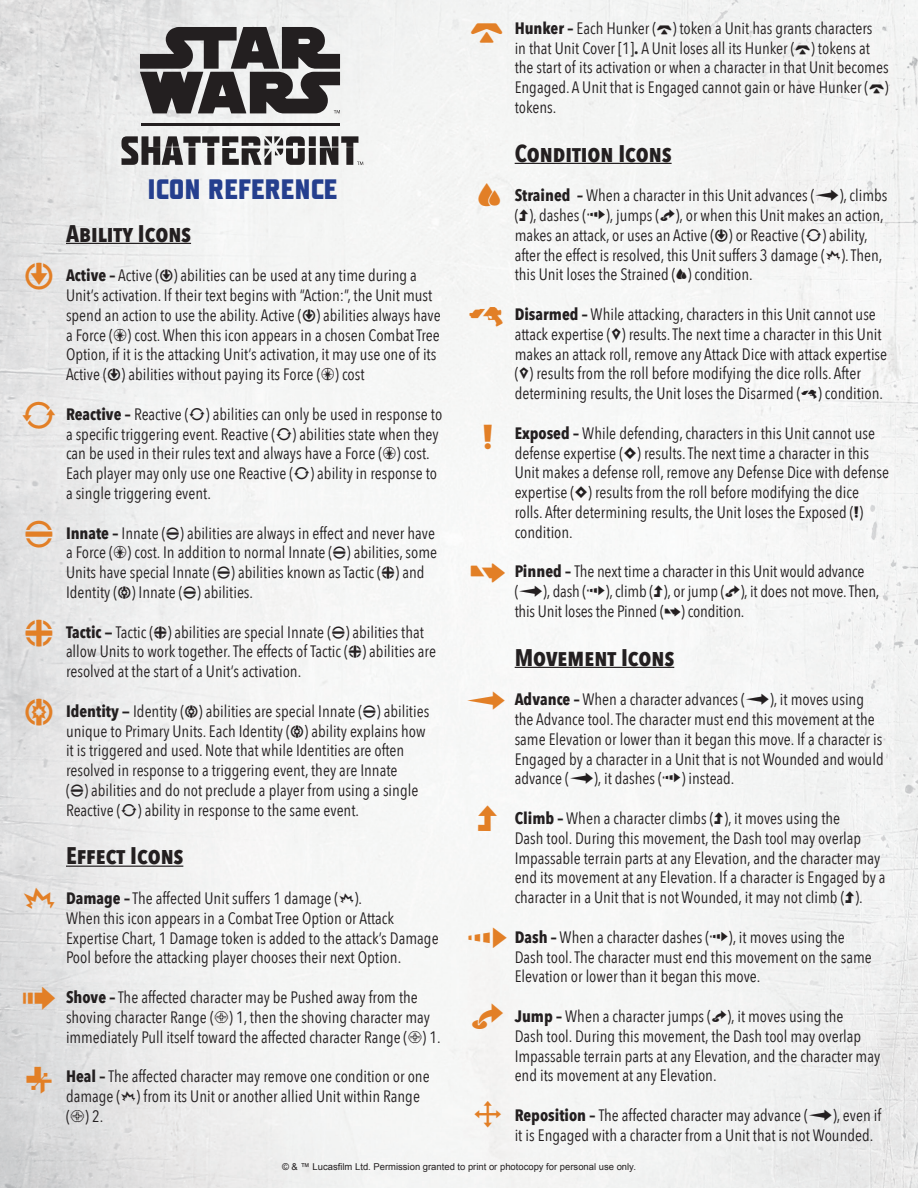
<style>
.page{position:relative;width:918px;height:1188px;background:#fff}
.page>*{position:absolute;margin:0;border:0;box-sizing:border-box;transform-origin:0 0}
.t1{font:36.15px "Shatterpoint Icons";color:#e27f26}
.Main_Header_TOC{font:700 28.05px "Teuton Fett";letter-spacing:.015em;color:#253f8e}
.t2{font:27px "Shatterpoint Icons";color:#e27f26}
.Body{font:700 24px "Avenir Next Condensed";color:#231f20}
.Body-2{font:16.5px/19.8px "Avenir Next Condensed";color:#231f20}
.Credits{font:9.45px "Arial";color:#231f20}
.s1{font-weight:700}
.s2{font-family:"Shatterpoint Icons"}
</style>
<div class="page">
<img style="left:0;top:0;width:918px;height:1188px">
<hr style="left:66px;top:243px;width:125px;height:1px;background:#231f20">
<hr style="left:66px;top:866px;width:117px;height:1px;background:#231f20">
<hr style="left:515px;top:163px;width:157px;height:1px;background:#231f20">
<hr style="left:515px;top:667px;width:159px;height:1px;background:#231f20">
<div style="left:309px;top:136px;width:7px;height:10px;background:#231f20"></div>
<div style="left:309px;top:148px;width:7px;height:17px;background:#231f20"></div>
<svg style="left:320px;top:136px;width:43px;height:29px"></svg>
<div style="left:346px;top:147px;width:7px;height:18px;background:#231f20"></div>
<svg style="left:122px;top:136px;width:183px;height:29px"></svg>
<hr style="left:141px;top:124px;width:198px;height:2px;background:#231f20">
<svg style="left:140px;top:27px;width:200px;height:86px;background:#646263"></svg>
<p class="t1" style="left:24px;top:254px;width:32px">J</p>
<p class="t1" style="left:21px;top:395px;width:38px">I</p>
<p class="t1" style="left:24px;top:513px;width:32px">L</p>
<p class="t1" style="left:24px;top:612px;width:32px">K</p>
<p class="t1" style="left:24px;top:691px;width:32px">M</p>
<p class="t1" style="left:22px;top:877px;width:36px">Q</p>
<p class="t1" style="left:21px;top:978px;width:37px">P</p>
<p class="t1" style="left:25px;top:1059px;width:30px">R</p>
<p class="Main_Header_TOC" style="left:148px;top:175px;width:191px">ICON REFERENCE</p>
<p class="Body" style="left:66px;top:218px;width:127px">Ability Icons</p>
<p class="Body-2" style="left:66px;top:265px;width:376px"><span class="s1">Active –</span> Active (<span class="s2">J</span>) abilities can be used at any time during a Unit’s activation. If their text begins with “Action:”, the Unit must spend an action to use the ability. Active (<span class="s2">J</span>) abilities always have a Force (<span class="s2">V</span>) cost. When this icon appears in a chosen Combat Tree Option, if it is the attacking Unit’s activation, it may use one of its Active (<span class="s2">J</span>) abilities without paying its Force (<span class="s2">V</span>) cost</p>
<p class="Body-2" style="left:66px;top:403px;width:378px"><span class="s1">Reactive –</span> Reactive (<span class="s2">I</span>) abilities can only be used in response to a specific triggering event. Reactive (<span class="s2">I</span>) abilities state when they can be used in their rules text and always have a Force (<span class="s2">V</span>) cost.<br>Each player may only use one Reactive (<span class="s2">I</span>) ability in response to a single triggering event.</p>
<p class="Body-2" style="left:66px;top:522px;width:373px"><span class="s1">Innate –</span> Innate (<span class="s2">L</span>) abilities are always in effect and never have a Force (<span class="s2">V</span>) cost. In addition to normal Innate (<span class="s2">L</span>) abilities, some Units have special Innate (<span class="s2">L</span>) abilities known as Tactic (<span class="s2">K</span>) and Identity (<span class="s2">M</span>) Innate (<span class="s2">L</span>) abilities.</p>
<p class="Body-2" style="left:66px;top:621px;width:372px"><span class="s1">Tactic —</span> Tactic (<span class="s2">K</span>) abilities are special Innate (<span class="s2">L</span>) abilities that allow Units to work together. The effects of Tactic (<span class="s2">K</span>) abilities are resolved at the start of a Unit’s activation.</p>
<p class="Body-2" style="left:66px;top:700px;width:365px"><span class="s1">Identity —</span> Identity (<span class="s2">M</span>) abilities are special Innate (<span class="s2">L</span>) abilities unique to Primary Units. Each Identity (<span class="s2">M</span>) ability explains how it is triggered and used. Note that while Identities are often resolved in response to a triggering event, they are Innate<br>(<span class="s2">L</span>) abilities and do not preclude a player from using a single Reactive (<span class="s2">I</span>) ability in response to the same event.</p>
<p class="Body" style="left:66px;top:841px;width:119px">Effect Icons</p>
<p class="Body-2" style="left:66px;top:888px;width:374px"><span class="s1">Damage –</span> The affected Unit suffers 1 damage (<span class="s2">Q</span>).<br>When this icon appears in a Combat Tree Option or Attack Expertise Chart, 1 Damage token is added to the attack’s Damage Pool before the attacking player chooses their next Option.</p>
<p class="Body-2" style="left:66px;top:987px;width:376px"><span class="s1">Shove –</span> The affected character may be Pushed away from the shoving character Range (<span class="s2">G</span>) 1, then the shoving character may immediately Pull itself toward the affected character Range (<span class="s2">G</span>) 1.</p>
<p class="Body-2" style="left:66px;top:1066px;width:365px"><span class="s1">Heal –</span> The affected character may remove one condition or one damage (<span class="s2">q</span>) from its Unit or another allied Unit within Range (<span class="s2">G</span>) 2.</p>
<p class="Body-2" style="left:515px;top:17px;width:375px"><span class="s1">Hunker –</span> Each Hunker (<span class="s2">3</span>) token a Unit has grants characters<br>in that Unit Cover [1]<span class="s1">.</span> A Unit loses all its Hunker (<span class="s2">3</span>) tokens at the start of its activation or when a character in that Unit becomes Engaged. A Unit that is Engaged cannot gain or have Hunker (<span class="s2">3</span>) tokens.</p>
<p class="Body" style="left:515px;top:138px;width:158px">Condition Icons</p>
<p class="Body-2" style="left:515px;top:185px;width:374px"><span class="s1">Strained –</span> When a character in this Unit advances (<span class="s2">x</span>), climbs (<span class="s2">u</span>), dashes (<span class="s2">h</span>), jumps (<span class="s2">t</span>), or when this Unit makes an action, makes an attack, or uses an Active (<span class="s2">j</span>) or Reactive (<span class="s2">i</span>) ability, after the effect is resolved, this Unit suffers 3 damage (<span class="s2">q</span>). Then, this Unit loses the Strained (<span class="s2">5</span>) condition.</p>
<p class="Body-2" style="left:515px;top:304px;width:374px"><span class="s1">Disarmed –</span> While attacking, characters in this Unit cannot use attack expertise (<span class="s2">C</span>) results. The next time a character in this Unit makes an attack roll, remove any Attack Dice with attack expertise (<span class="s2">C</span>) results from the roll before modifying the dice rolls. After determining results, the Unit loses the Disarmed (<span class="s2">9</span>) condition.</p>
<p class="Body-2" style="left:515px;top:422px;width:376px"><span class="s1">Exposed –</span> While defending, characters in this Unit cannot use defense expertise (<span class="s2">F</span>) results. The next time a character in this Unit makes a defense roll, remove any Defense Dice with defense expertise (<span class="s2">F</span>) results from the roll before modifying the dice rolls. After determining results, the Unit loses the Exposed (<span class="s2">4</span>) condition.</p>
<p class="Body-2" style="left:515px;top:561px;width:366px"><span class="s1">Pinned –</span> The next time a character in this Unit would advance (<span class="s2">X</span>), dash (<span class="s2">H</span>), climb (<span class="s2">U</span>), or jump (<span class="s2">T</span>), it does not move. Then, this Unit loses the Pinned (<span class="s2">1</span>) condition.</p>
<p class="Body" style="left:515px;top:642px;width:161px">Movement Icons</p>
<p class="Body-2" style="left:515px;top:689px;width:371px"><span class="s1">Advance –</span> When a character advances (<span class="s2">X</span>), it moves using the Advance tool. The character must end this movement at the same Elevation or lower than it began this move. If a character is Engaged by a character in a Unit that is not Wounded and would advance (<span class="s2">X</span>), it dashes (<span class="s2">H</span>) instead.</p>
<p class="Body-2" style="left:515px;top:808px;width:372px"><span class="s1">Climb –</span> When a character climbs (<span class="s2">U</span>), it moves using the<br>Dash tool. During this movement, the Dash tool may overlap Impassable terrain parts at any Elevation, and the character may end its movement at any Elevation. If a character is Engaged by a character in a Unit that is not Wounded, it may not climb (<span class="s2">U</span>).</p>
<p class="Body-2" style="left:515px;top:926px;width:359px"><span class="s1">Dash –</span> When a character dashes (<span class="s2">H</span>), it moves using the<br>Dash tool. The character must end this movement on the same<br>Elevation or lower than it began this move.</p>
<p class="Body-2" style="left:515px;top:1006px;width:367px"><span class="s1">Jump –</span> When a character jumps (<span class="s2">T</span>), it moves using the<br>Dash tool. During this movement, the Dash tool may overlap Impassable terrain parts at any Elevation, and the character may end its movement at any Elevation.</p>
<p class="Body-2" style="left:515px;top:1105px;width:368px"><span class="s1">Reposition –</span> The affected character may advance (<span class="s2">X</span>), even if it is Engaged with a character from a Unit that is not Wounded.</p>
<p class="t1" style="left:470px;top:9px;width:36px">3</p>
<p class="t1" style="left:477px;top:175px;width:27px">5</p>
<p class="t1" style="left:468px;top:293px;width:38px">9</p>
<p class="t1" style="left:482px;top:416px;width:13px">4</p>
<p class="t1" style="left:469px;top:551px;width:39px">1</p>
<p class="t2" style="left:466px;top:685px;width:39px">X</p>
<p class="t1" style="left:477px;top:797px;width:20px">U</p>
<p class="t1" style="left:467px;top:919px;width:40px">H</p>
<p class="t1" style="left:471px;top:995px;width:32px">T</p>
<p class="t1" style="left:473px;top:1094px;width:32px">S</p>
<p class="Credits" style="left:282px;top:1161px;width:355px">© &amp; ™ Lucasfilm Ltd. Permission granted to print or photocopy for personal use only.</p>
</div>
